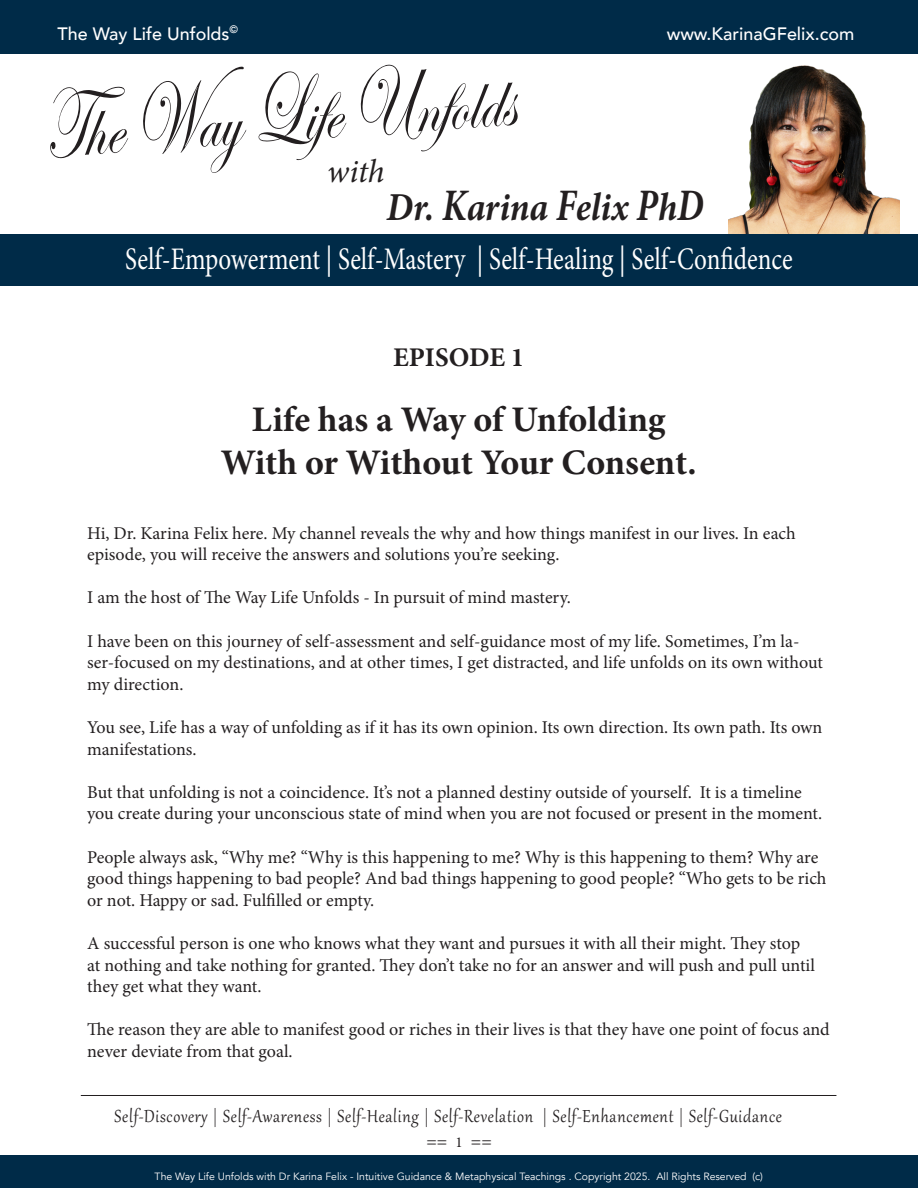
<style>
.page{position:relative;width:918px;height:1188px;background:#fff}
.page>*{position:absolute;margin:0;border:0;box-sizing:border-box;transform-origin:0 0}
.t1{font:84.45px "Edwardian Script ITC";color:#231f20;scale:.8 1}
.t2{font:italic 700 39.75px "Minion Pro";letter-spacing:-.005em;color:#231f20;scale:.91 1}
.t3{font:700 36px "Minion Pro";letter-spacing:-.005em;color:#231f20}
.t4{font:italic 32.85px "Minion Pro";color:#231f20}
.t5{font:31.35px "Minion Pro";color:#fff;scale:.8 1}
.t6{font:700 27px "Minion Pro";letter-spacing:-.005em;color:#231f20}
.t7{font:21.45px "Gabriola";letter-spacing:.04em;color:#231f20;scale:.91 1}
.t8{font:18px/21.6px "Minion Pro";letter-spacing:-.005em;color:#231f20}
.t9{font:500 18px "Avenir";color:#fff}
.t10{font:10.5px "Avenir";color:#fff}
.s1{font-size:101.4px}
.s2{font-size:45.15px}
.s3{font-size:15px}
</style>
<div class="page">
<div style="left:0;top:1156px;width:918px;height:32px;background:#002b48"></div>
<hr style="left:81px;top:1095px;width:755px;height:1px;background:#231f20">
<div style="left:0;top:0;width:918px;height:285px;background:#002b48"></div>
<div style="left:0;top:54px;width:918px;height:179px;background:#fff"></div>
<img style="left:728px;top:65px;width:172px;height:168px">
<p class="t9" style="left:58px;top:18px;width:182px">The Way Life Unfolds<sup>©</sup></p>
<p class="t9" style="left:667px;top:18px;width:189px">www.KarinaGFelix.com</p>
<p class="t1" style="left:41px;top:85px;width:591px;rotate:-4deg"><span class="s1">T</span>he <span class="s1">W</span>ay <span class="s1">L</span>ife <span class="s1">U</span>nfolds</p>
<p class="t4" style="left:327px;top:149px;width:59px">with</p>
<p class="t2" style="left:387px;top:179px;width:350px">Dr. <span class="s2">K</span>arina <span class="s2">F</span>elix <span class="s2">P</span>h<span class="s2">D</span></p>
<p class="t5" style="left:125px;top:238px;width:836px">Self-Empowerment | Self-Mastery | Self-Healing | Self-Confidence</p>
<p class="t6" style="left:393px;top:338px;width:133px">EPISODE 1</p>
<p class="t3" style="left:252px;top:394px;width:415px">Life has a Way of Unfolding</p>
<p class="t3" style="left:221px;top:437px;width:477px">With or Without Your Consent.</p>
<p class="t8" style="left:87px;top:522px;width:710px">Hi, Dr. Karina Felix here. My channel reveals the why and how things manifest in our lives. In each episode, you will receive the answers and solutions you’re seeking.</p>
<p class="t8" style="left:87px;top:587px;width:485px">I am the host of The Way Life Unfolds - In pursuit of mind mastery.</p>
<p class="t8" style="left:87px;top:630px;width:737px">I have been on this journey of self-assessment and self-guidance most of my life. Sometimes, I’m la&shy;ser-focused on my destinations, and at other times, I get distracted, and life unfolds on its own without my direction.</p>
<p class="t8" style="left:87px;top:717px;width:737px">You see, Life has a way of unfolding as if it has its own opinion. Its own direction. Its own path. Its own manifestations.</p>
<p class="t8" style="left:87px;top:781px;width:737px">But that unfolding is not a coincidence. It’s not a planned destiny outside of yourself. It is a timeline you create during your unconscious state of mind when you are not focused or present in the moment.</p>
<p class="t8" style="left:87px;top:846px;width:741px">People always ask, “Why me? “Why is this happening to me? Why is this happening to them? Why are good things happening to bad people? And bad things happening to good people? “Who gets to be rich or not. Happy or sad. Fulfilled or empty.</p>
<p class="t8" style="left:87px;top:933px;width:729px">A successful person is one who knows what they want and pursues it with all their might. They stop at nothing and take nothing for granted. They don’t take no for an answer and will push and pull until they get what they want.</p>
<p class="t8" style="left:87px;top:1019px;width:744px">The reason they are able to manifest good or riches in their lives is that they have one point of focus and never deviate from that goal.</p>
<p class="t7" style="left:115px;top:1102px;width:735px">Self-Discovery | Self-Awareness | Self-Healing | Self-Revelation | Self-Enhancement | Self-Guidance</p>
<p class="t8" style="left:427px;top:1131px;width:67px">== <span class="s3">1</span> ==</p>
<p class="t10" style="left:155px;top:1170px;width:610px">The Way Life Unfolds with Dr Karina Felix - Intuitive Guidance &amp; Metaphysical Teachings . Copyright 2025. All Rights Reserved (c)</p>
</div>
